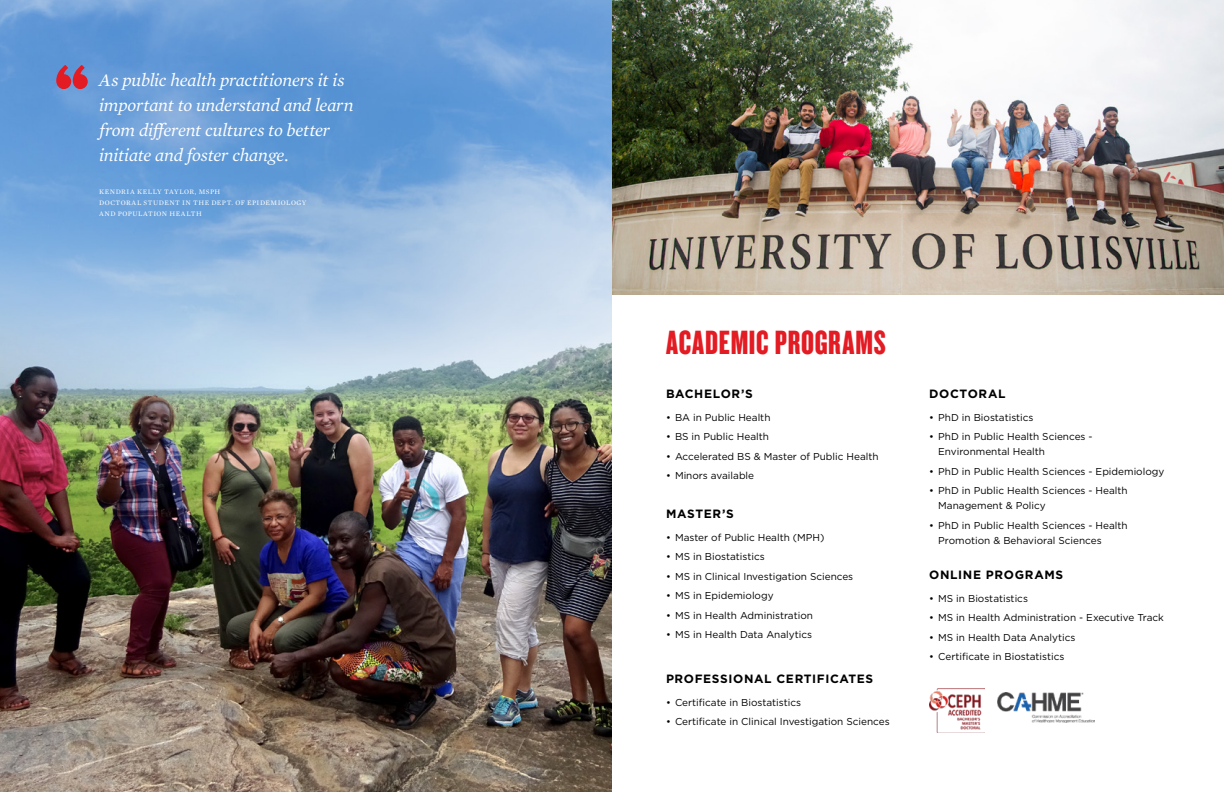
<style>
.page{position:relative;width:1224px;height:792px;background:#fff}
.page>*{position:absolute;margin:0;border:0;box-sizing:border-box;transform-origin:0 0}
.t1{font:35px "Knockout HTF68 Full Featherwt";letter-spacing:.02em;color:#e31b23}
.t2{font:italic 18px/25px "Mercury Text G1";letter-spacing:-.01em;color:#fff}
.t3{font:700 12px "Gotham";letter-spacing:.05em;color:#000}
.t4{font:10px/15px "Gotham";color:#000}
.t5{font:7px/11px "Mercury Text G1";letter-spacing:.07em;color:#fff}
</style>
<div class="page">
<img style="left:0;top:0;width:612px;height:792px">
<svg style="left:56px;top:65px;width:32px;height:24px"></svg>
<img style="left:612px;top:0;width:612px;height:294px">
<img style="left:929px;top:688px;width:55px;height:45px">
<img style="left:998px;top:692px;width:96px;height:30px">
<h2 class="t2" style="left:99px;top:66px;width:256px">As public health practitioners it is important to understand and learn from diferent cultures to better initiate and foster change.</h2>
<p class="t5" style="left:99px;top:186px;width:209px">KENDRIA KELLY TAYLOR, MSPH<br>DOCTORAL STUDENT IN THE DEPT. OF EPIDEMIOLOGY<br>AND POPULATION HEALTH</p>
<h1 class="t1" style="left:666px;top:324px;width:221px">ACADEMIC PROGRAMS</h1>
<p class="t3" style="left:666px;top:386px;width:88px">BACHELOR’S</p>
<p class="t4" style="left:666px;top:410px;width:106px">• BA in Public Health</p>
<p class="t4" style="left:666px;top:429px;width:105px">• BS in Public Health</p>
<p class="t4" style="left:666px;top:449px;width:214px">• Accelerated BS &amp; Master of Public Health</p>
<p class="t4" style="left:666px;top:468px;width:90px">• Minors available</p>
<p class="t3" style="left:666px;top:506px;width:69px">MASTER’S</p>
<p class="t4" style="left:666px;top:530px;width:160px">• Master of Public Health (MPH)</p>
<p class="t4" style="left:666px;top:549px;width:100px">• MS in Biostatistics</p>
<p class="t4" style="left:666px;top:569px;width:189px">• MS in Clinical Investigation Sciences</p>
<p class="t4" style="left:666px;top:588px;width:109px">• MS in Epidemiology</p>
<p class="t4" style="left:666px;top:608px;width:148px">• MS in Health Administration</p>
<p class="t4" style="left:666px;top:627px;width:148px">• MS in Health Data Analytics</p>
<p class="t3" style="left:666px;top:671px;width:209px">PROFESSIONAL CERTIFICATES</p>
<p class="t4" style="left:666px;top:695px;width:137px">• Certifcate in Biostatistics</p>
<p class="t4" style="left:666px;top:714px;width:225px">• Certifcate in Clinical Investigation Sciences</p>
<p class="t3" style="left:929px;top:386px;width:78px">DOCTORAL</p>
<p class="t4" style="left:929px;top:410px;width:106px">• PhD in Biostatistics</p>
<p class="t4" style="left:938px;top:429px;width:156px;text-indent:-9px">• PhD in Public Health Sciences -<br>Environmental Health</p>
<p class="t4" style="left:929px;top:464px;width:237px">• PhD in Public Health Sciences - Epidemiology</p>
<p class="t4" style="left:938px;top:483px;width:191px;text-indent:-9px">• PhD in Public Health Sciences - Health<br>Management &amp; Policy</p>
<p class="t4" style="left:938px;top:518px;width:191px;text-indent:-9px">• PhD in Public Health Sciences - Health<br>Promotion &amp; Behavioral Sciences</p>
<p class="t3" style="left:929px;top:567px;width:136px">ONLINE PROGRAMS</p>
<p class="t4" style="left:929px;top:590px;width:100px">• MS in Biostatistics</p>
<p class="t4" style="left:929px;top:610px;width:236px">• MS in Health Administration - Executive Track</p>
<p class="t4" style="left:929px;top:629px;width:148px">• MS in Health Data Analytics</p>
<p class="t4" style="left:929px;top:649px;width:137px">• Certifcate in Biostatistics</p>
</div>
